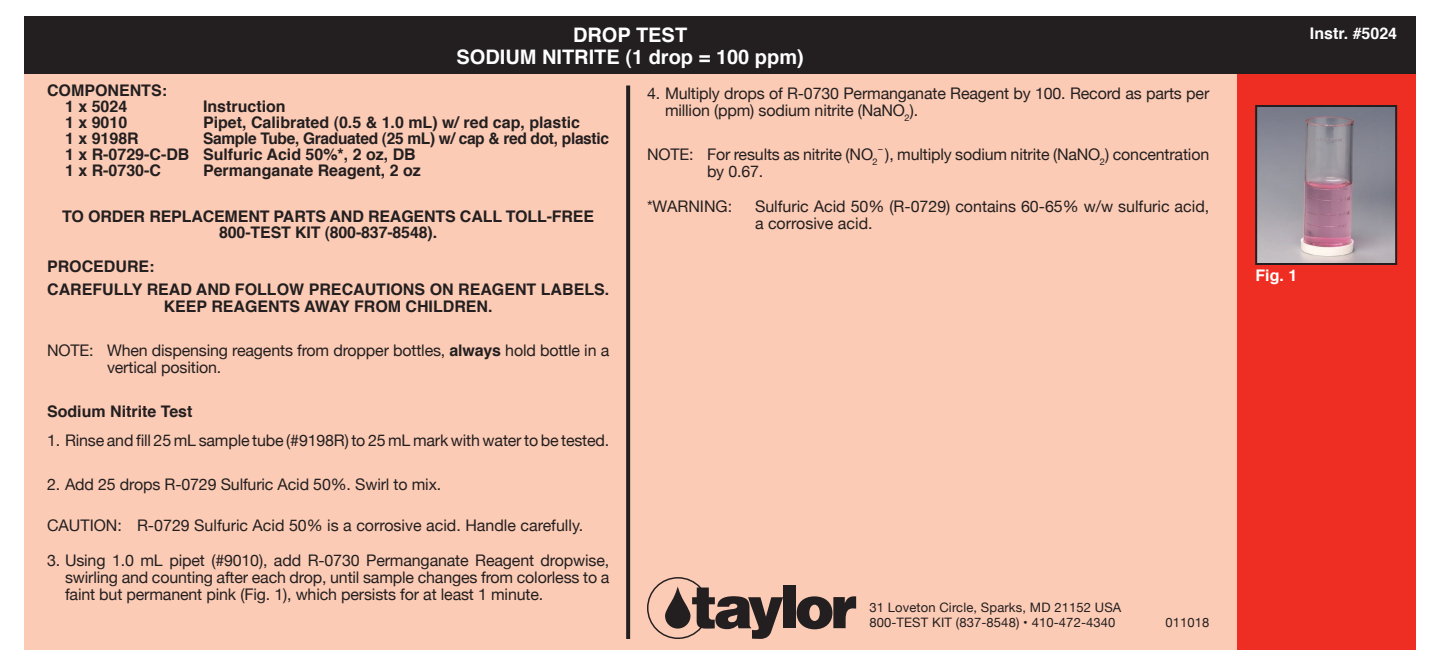
<style>
.page{position:relative;width:1440px;height:666px;background:#fff}
.page>*{position:absolute;margin:0;border:0;box-sizing:border-box;transform-origin:0 0}
.B_-Head_2{font:700 20px "Helvetica";color:#fff}
.A_-Head{font:700 20px "Helvetica";color:#fff}
.H_-Step{font:16px/17px "Helvetica Neue";letter-spacing:-.01em;color:#231f20;text-align:justify}
.I_-Note{font:16px/17px "Helvetica Neue";letter-spacing:-.01em;color:#231f20}
.D_-Component{font:700 16px "Helvetica";color:#231f20}
.J_-Warning{font:16px/17px "Helvetica Neue";color:#231f20}
.E_-Reorder{font:700 16px/16px "Helvetica";letter-spacing:-.01em;color:#231f20;text-align:center}
.J2-Caution{font:16px "Helvetica Neue";color:#231f20}
.G_-Read_Label{font:700 16px "Helvetica";color:#231f20}
.D_-Component-2{font:700 16px "Helvetica";letter-spacing:-.02em;color:#231f20}
.G2-Keep_Away{font:700 16px "Helvetica";color:#231f20}
.C_-Component_Hd{font:700 16px "Helvetica";color:#231f20}
.K_-Ins__No{font:700 16px "Helvetica";color:#fff}
.F_-Procedure{font:700 16px "Helvetica";color:#231f20}
.F2-Step_Hd{font:700 16px "Helvetica";color:#fff}
.L_-Addr__Tel{font:13px "Helvetica Neue";letter-spacing:.01em;color:#231f20}
.I_-Note-2{font:9.4px "Helvetica Neue";color:#231f20}
.s1{font-family:"Helvetica";font-weight:700}
</style>
<div class="page">
<div style="left:1236px;top:74px;width:180px;height:576px;background:#ee2e22"></div>
<div style="left:24px;top:74px;width:1212px;height:576px;background:#fccbb5"></div>
<div style="left:24px;top:16px;width:1392px;height:58px;background:#231f20"></div>
<svg style="left:647px;top:577px;width:136px;height:62px"></svg>
<div style="left:784px;top:586px;width:12px;height:42px;background:#231f20"></div>
<svg style="left:797px;top:596px;width:59px;height:33px"></svg>
<svg style="left:626px;top:86px;width:4px;height:553px;fill:#231f20"></svg>
<img style="left:1258px;top:108px;width:136px;height:154px">
<div style="left:1255px;top:105px;width:142px;height:160px;border:2px solid #231f20"></div>
<p class="A_-Head" style="left:573px;top:19px;width:116px">DROP TEST</p>
<p class="B_-Head_2" style="left:457px;top:41px;width:349px">SODIUM NITRITE (1 drop = 100 ppm)</p>
<p class="H_-Step" style="left:665px;top:85px;width:546px;text-indent:-18px">4. Multiply drops of R-0730 Permanganate Reagent by 100. Record as parts per million (ppm) sodium nitrite (NaNO<sub>2</sub>).</p>
<p class="I_-Note" style="left:647px;top:146px;width:232px">NOTE: For results as nitrite (NO<sub>2</sub></p>
<p class="I_-Note-2" style="left:878px;top:142px;width:6px">–</p>
<p class="I_-Note" style="left:885px;top:146px;width:326px">), multiply sodium nitrite (NaNO<sub>2</sub>) concentration</p>
<p class="I_-Note" style="left:707px;top:163px;width:58px">by 0.67.</p>
<p class="J_-Warning" style="left:647px;top:198px;width:87px">*WARNING:</p>
<p class="J_-Warning" style="left:755px;top:198px;width:456px">Sulfuric Acid 50% (R-0729) contains 60-65% w/w sulfuric acid, a corrosive acid.</p>
<p class="C_-Component_Hd" style="left:47px;top:77px;width:122px">COMPONENTS:</p>
<p class="D_-Component" style="left:65px;top:93px;width:64px">1 x 5024</p>
<p class="D_-Component" style="left:203px;top:93px;width:84px">Instruction</p>
<p class="D_-Component" style="left:65px;top:109px;width:64px">1 x 9010</p>
<p class="D_-Component" style="left:203px;top:109px;width:379px">Pipet, Calibrated (0.5 &amp; 1.0 mL) w/ red cap, plastic</p>
<p class="D_-Component" style="left:65px;top:125px;width:75px">1 x 9198R</p>
<p class="D_-Component-2" style="left:203px;top:125px;width:408px">Sample Tube, Graduated (25 mL) w/ cap &amp; red dot, plastic</p>
<p class="D_-Component" style="left:65px;top:141px;width:352px">1 x R-0729-C-DB Sulfuric Acid 50%*, 2 oz, DB</p>
<p class="D_-Component" style="left:65px;top:157px;width:98px">1 x R-0730-C</p>
<p class="D_-Component" style="left:203px;top:157px;width:219px">Permanganate Reagent, 2 oz</p>
<p class="E_-Reorder" style="left:62px;top:208px;width:534px">TO ORDER REPLACEMENT PARTS AND REAGENTS CALL TOLL-FREE<br>800-TEST KIT (800-837-8548).</p>
<p class="F_-Procedure" style="left:47px;top:253px;width:109px">PROCEDURE:</p>
<p class="G_-Read_Label" style="left:47px;top:276px;width:564px">CAREFULLY READ AND FOLLOW PRECAUTIONS ON REAGENT LABELS.</p>
<p class="G2-Keep_Away" style="left:164px;top:293px;width:330px">KEEP REAGENTS AWAY FROM CHILDREN.</p>
<p class="I_-Note" style="left:107px;top:342px;width:504px;text-indent:-60px">NOTE: When dispensing reagents from dropper bottles, <span class="s1">always</span> hold bottle in a vertical position.</p>
<p class="G2-Keep_Away" style="left:47px;top:398px;width:147px">Sodium Nitrite Test</p>
<p class="H_-Step" style="left:47px;top:432px;width:564px">1. Rinse and fill 25 mL sample tube (#9198R) to 25 mL mark with water to be tested.</p>
<p class="H_-Step" style="left:47px;top:476px;width:396px">2. Add 25 drops R-0729 Sulfuric Acid 50%. Swirl to mix.</p>
<p class="J2-Caution" style="left:47px;top:513px;width:538px">CAUTION: R-0729 Sulfuric Acid 50% is a corrosive acid. Handle carefully.</p>
<p class="H_-Step" style="left:65px;top:552px;width:546px;text-indent:-18px">3. Using 1.0 mL pipet (#9010), add R-0730 Permanganate Reagent dropwise, swirling and counting after each drop, until sample changes from colorless to a faint but permanent pink (Fig. 1), which persists for at least 1 minute.</p>
<p class="L_-Addr__Tel" style="left:869px;top:598px;width:254px">31 Loveton Circle, Sparks, MD 21152 USA</p>
<p class="L_-Addr__Tel" style="left:869px;top:613px;width:248px">800-TEST KIT (837-8548) • 410-472-4340</p>
<p class="L_-Addr__Tel" style="left:1165px;top:613px;width:46px">011018</p>
<p class="K_-Ins__No" style="left:1310px;top:20px;width:89px">Instr. #5024</p>
<p class="F2-Step_Hd" style="left:1255px;top:262px;width:43px">Fig. 1</p>
</div>
